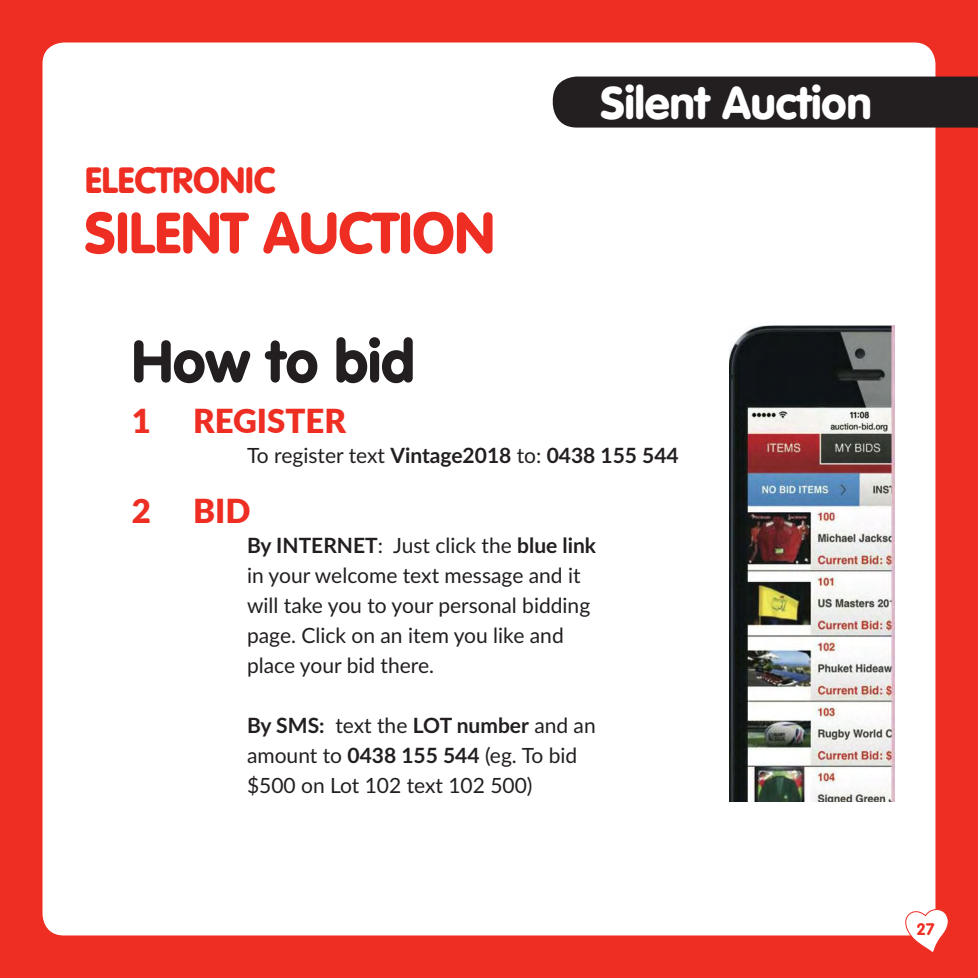
<style>
.page{position:relative;width:978px;height:978px;background:#ee2e22}
.page>*{position:absolute;margin:0;border:0;box-sizing:border-box;transform-origin:0 0}
.t1{font:900 58.5px "VAG Rounded Std";color:#231f20}
.t2{font:900 57px "VAG Rounded Std";color:#ee2e22}
.t3{font:900 45px "VAG Rounded Std";color:#fff}
.t4{font:900 36px "VAG Rounded Std";color:#ee2e22}
.t5{font:900 33px "Lato";color:#ee2e22}
.t6{font:21px/30px "Lato";color:#231f20}
.t7{font:700 21px "Lato";color:#231f20}
.t8{font:700 16.5px "VAG Rounded Std";color:#ee2e22}
.s1{font-weight:400}
.s2{font-weight:700}
</style>
<div class="page">
<div style="left:43px;top:43px;width:892px;height:892px;background:#fff;border-radius:21px"></div>
<svg style="left:901px;top:907px;width:48px;height:45px"></svg>
<div style="left:553px;top:77px;width:425px;height:51px;background:#231f20"></div>
<img style="left:730px;top:325px;width:164px;height:476px">
<p class="t4" style="left:85px;top:159px;width:192px">ELECTRONIC</p>
<p class="t2" style="left:85px;top:199px;width:411px">SILENT AUCTION</p>
<p class="t3" style="left:601px;top:76px;width:272px">Silent Auction</p>
<p class="t1" style="left:132px;top:326px;width:284px">How to bid</p>
<p class="t5" style="left:132px;top:396px;width:21px">1</p>
<p class="t5" style="left:193px;top:396px;width:155px">REGISTER</p>
<p class="t7" style="left:247px;top:440px;width:433px"><span class="s1">To register text</span> Vintage2018 <span class="s1">to:</span> 0438 155 544</p>
<p class="t5" style="left:132px;top:486px;width:21px">2</p>
<p class="t5" style="left:193px;top:486px;width:59px">BID</p>
<p class="t6" style="left:247px;top:530px;width:351px"><span class="s2">By INTERNET</span>: Just click the <span class="s2">blue link </span>in your welcome text message and it will take you to your personal bidding page. Click on an item you like and place your bid there.</p>
<p class="t6" style="left:247px;top:710px;width:350px"><span class="s2">By SMS:</span> text the <span class="s2">LOT number</span> and an amount to <span class="s2">0438 155 544</span> (eg. To bid $500 on Lot 102 text 102 500)</p>
<p class="t8" style="left:916px;top:919px;width:20px">27</p>
</div>
